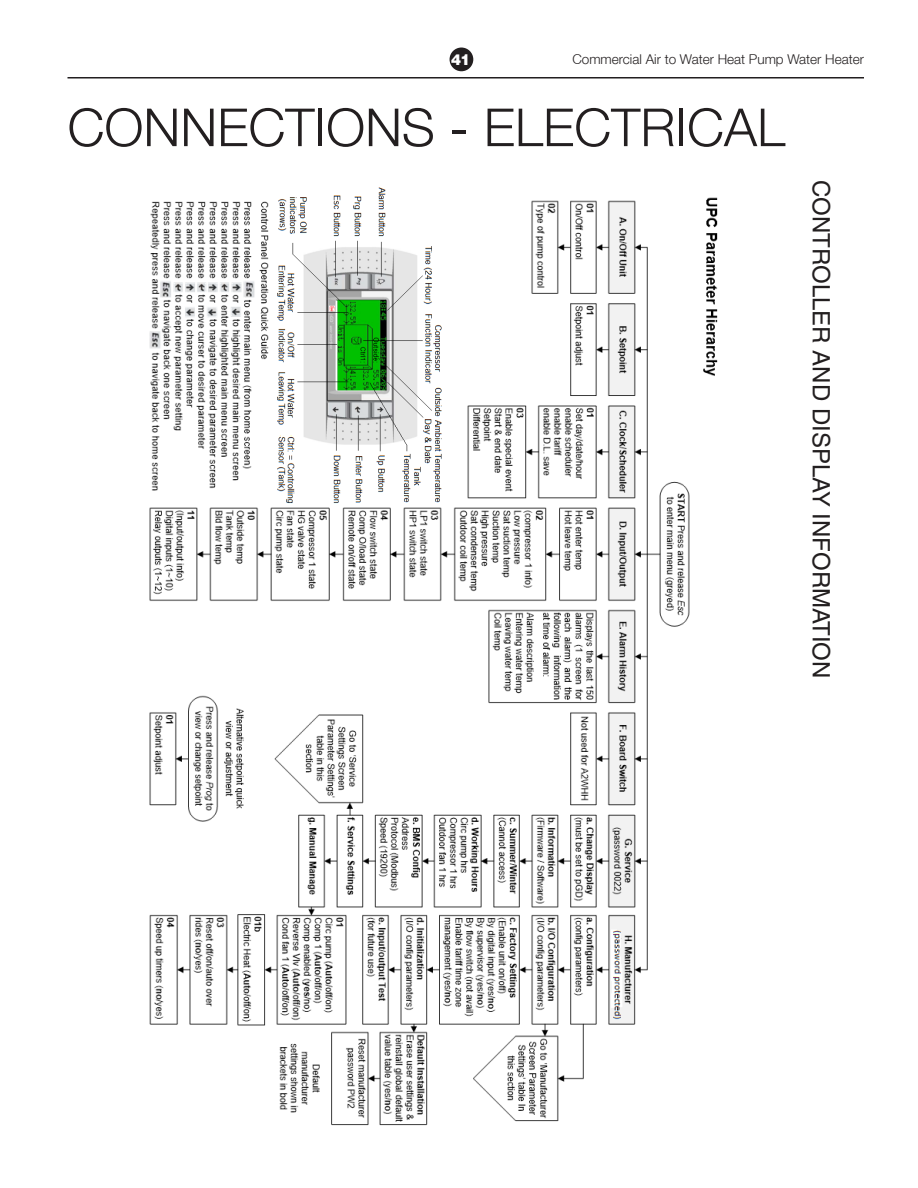
<style>
.page{position:relative;width:918px;height:1188px;background:#fff}
.page>*{position:absolute;margin:0;border:0;box-sizing:border-box;transform-origin:0 0}
.t1{font:300 52.5px "Rheem Sans";color:#231f20}
.t2{font:24px "Helvetica";color:#231f20}
.t3{font:900 15px "Helvetica";color:#fff}
.t4{font:300 13.5px "Rheem Sans";color:#231f20}
</style>
<div class="page">
<hr style="left:68px;top:77px;width:796px;height:2px;background:#231f20">
<div style="left:450px;top:48px;width:23px;height:23px;background:#231f20;border-radius:50%"></div>
<img style="left:149px;top:187px;width:569px;height:939px">
<img style="left:276px;top:188px;width:165px;height:315px">
<div style="left:653px;top:198px;width:43px;height:144px;background:#fff"></div>
<p class="t3" style="left:451px;top:50px;width:21px">41</p>
<p class="t4" style="left:572px;top:51px;width:293px">Commercial Air to Water Heat Pump Water Heater</p>
<p class="t1" style="left:67px;top:95px;width:719px">CONNECTIONS - ELECTRICAL</p>
<p class="t2" style="left:835px;top:180px;width:500px;rotate:90deg">CONTROLLER AND DISPLAY INFORMATION</p>
</div>
